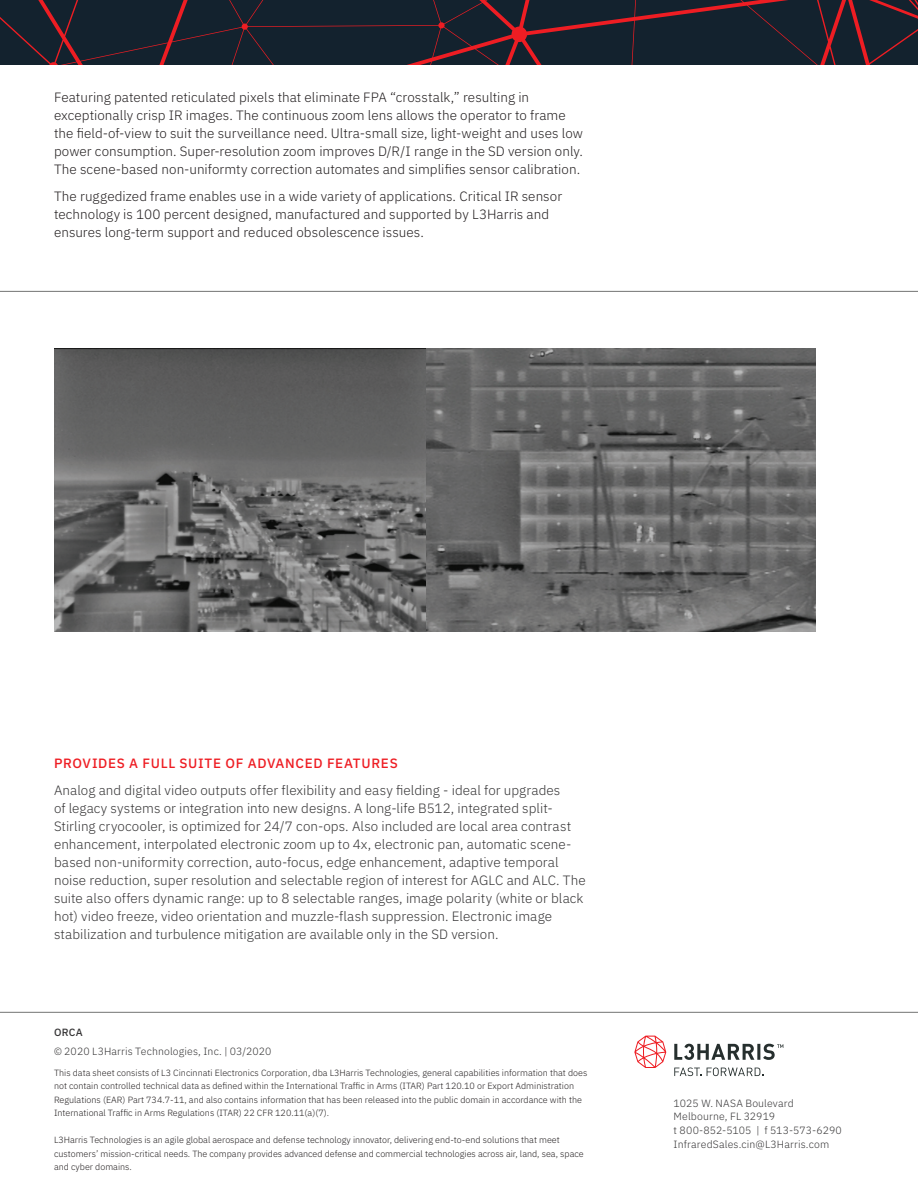
<style>
.page{position:relative;width:918px;height:1188px;background:#fff}
.page>*{position:absolute;margin:0;border:0;box-sizing:border-box;transform-origin:0 0}
.t1{font:300 13.5px/18px "IBM Plex Sans";letter-spacing:.005em;color:#363536}
.t2{font:300 13.5px/18px "IBM Plex Sans";letter-spacing:.005em;color:#231f20}
.t3{font:500 13.5px "IBM Plex Sans";letter-spacing:.05em;color:#ee1d23}
.t4{font:300 10.5px/13.5px "IBM Plex Sans";letter-spacing:.015em;color:#363536}
.t5{font:500 10.5px "IBM Plex Sans";color:#363536}
.t6{font:300 9px/13.5px "IBM Plex Sans";color:#231f20}
</style>
<div class="page">
<svg style="left:0;top:0;width:918px;height:65px;background:#22212d"></svg>
<hr style="left:0;top:291px;width:918px;height:1px;background:#737473">
<hr style="left:0;top:1012px;width:918px;height:1px;background:#737473">
<img style="left:54px;top:349px;width:761px;height:283px">
<svg style="left:634px;top:1036px;width:32px;height:32px"></svg>
<svg style="left:674px;top:1044px;width:109px;height:16px"></svg>
<svg style="left:674px;top:1068px;width:27px;height:8px"></svg>
<svg style="left:707px;top:1068px;width:56px;height:8px"></svg>
<p class="t2" style="left:54px;top:87px;width:531px">Featuring patented reticulated pixels that eliminate FPA “crosstalk,” resulting in exceptionally crisp IR images. The continuous zoom lens allows the operator to frame the field-of-view to suit the surveillance need. Ultra-small size, light-weight and uses low power consumption. Super-resolution zoom improves D/R/I range in the SD version only.<br>The scene-based non-uniformty correction automates and simplifies sensor calibration.</p>
<p class="t2" style="left:54px;top:186px;width:510px">The ruggedized frame enables use in a wide variety of applications. Critical IR sensor technology is 100 percent designed, manufactured and supported by L3Harris and ensures long-term support and reduced obsolescence issues.</p>
<p class="t3" style="left:54px;top:753px;width:345px">PROVIDES A FULL SUITE OF ADVANCED FEATURES</p>
<p class="t1" style="left:54px;top:780px;width:533px">Analog and digital video outputs offer flexibility and easy fielding - ideal for upgrades<br>of legacy systems or integration into new designs. A long-life B512, integrated split-Stirling cryocooler, is optimized for 24/7 con-ops. Also included are local area contrast enhancement, interpolated electronic zoom up to 4x, electronic pan, automatic scene&shy;based non-uniformity correction, auto-focus, edge enhancement, adaptive temporal noise reduction, super resolution and selectable region of interest for AGLC and ALC. The suite also offers dynamic range: up to 8 selectable ranges, image polarity (white or black hot) video freeze, video orientation and muzzle-flash suppression. Electronic image stabilization and turbulence mitigation are available only in the SD version.</p>
<p class="t5" style="left:54px;top:1024px;width:30px">ORCA</p>
<p class="t4" style="left:54px;top:1043px;width:219px">© 2020 L3Harris Technologies, Inc. | 03/2020</p>
<p class="t6" style="left:54px;top:1065px;width:535px">This data sheet consists of L3 Cincinnati Electronics Corporation, dba L3Harris Technologies, general capabilities information that does not contain controlled technical data as defined within the International Traffic in Arms (ITAR) Part 120.10 or Export Administration Regulations (EAR) Part 734.7-11, and also contains information that has been released into the public domain in accordance with the International Traffic in Arms Regulations (ITAR) 22 CFR 120.11(a)(7).</p>
<p class="t6" style="left:54px;top:1132px;width:531px">L3Harris Technologies is an agile global aerospace and defense technology innovator, delivering end-to-end solutions that meet customers’ mission-critical needs. The company provides advanced defense and commercial technologies across air, land, sea, space and cyber domains.</p>
<p class="t4" style="left:674px;top:1123px;width:170px">t 800-852-5105 | f 513-573-6290<br>InfraredSales.cin@L3Harris.com</p>
<p class="t4" style="left:674px;top:1095px;width:122px">1025 W. NASA Boulevard<br>Melbourne, FL 32919</p>
</div>
